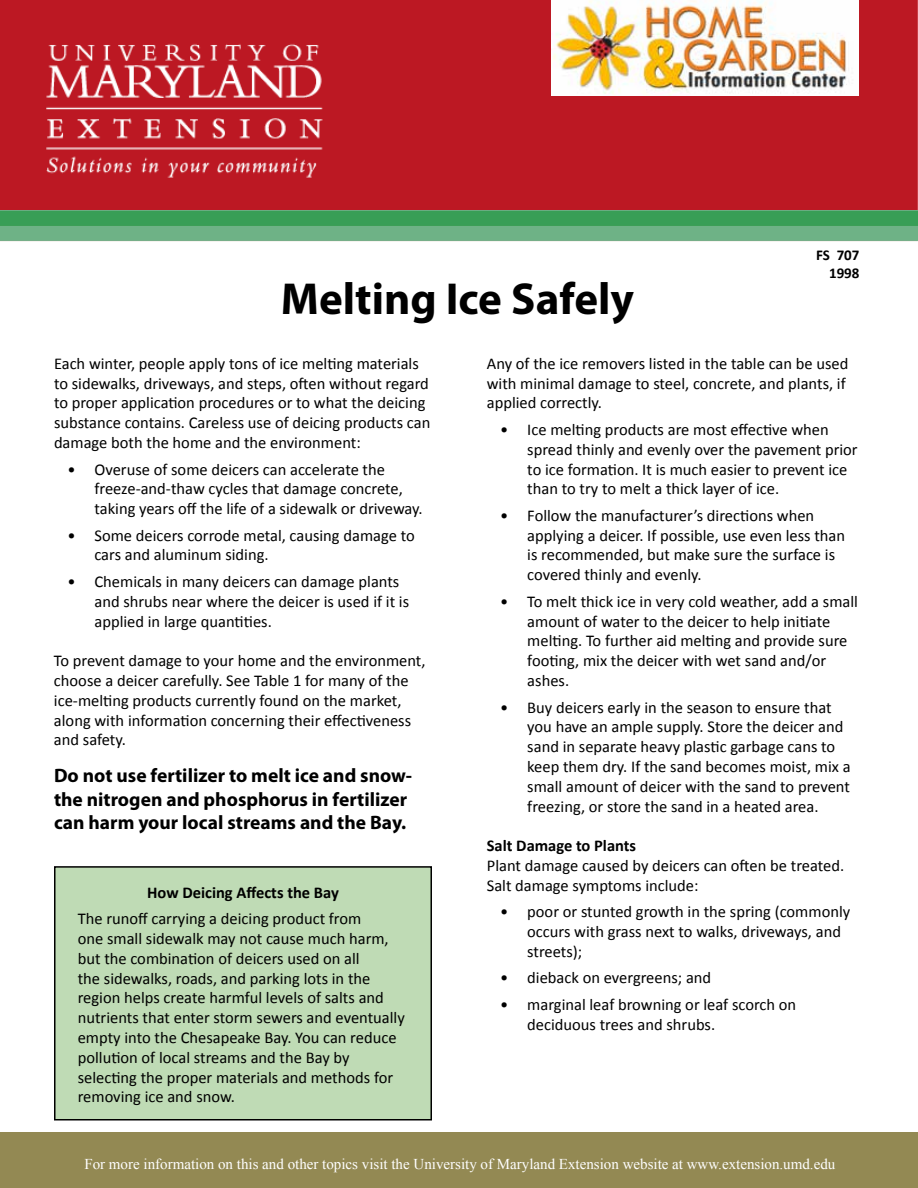
<style>
.page{position:relative;width:918px;height:1188px;background:#fff}
.page>*{position:absolute;margin:0;border:0;box-sizing:border-box;transform-origin:0 0}
.t1{font:700 45px "Myriad Pro";color:#000}
.t2{font:700 19.5px/23.4px "Myriad Pro";color:#000}
.t3{font:16.5px/19.8px "Calibri";color:#000}
.t4{font:700 16.5px "Calibri";color:#000}
.t5{font:15px "Times New Roman";color:#fff}
.t6{font:700 15px/18px "Calibri";color:#000;text-align:right}
</style>
<div class="page">
<div style="left:55px;top:867px;width:376px;height:253px;background:#bfdbb5"></div>
<div style="left:54px;top:866px;width:378px;height:254px;border:2px solid #000"></div>
<img style="left:1px;top:0;width:917px;height:242px">
<div style="left:0;top:225px;width:918px;height:15px;background:#6eb286"></div>
<div style="left:0;top:211px;width:918px;height:14px;background:#389e56"></div>
<div style="left:1px;top:1133px;width:917px;height:55px;background:#938953"></div>
<img style="left:551px;top:0;width:307px;height:95px">
<h1 class="t1" style="left:281px;top:269px;width:355px">Melting Ice Safely</h1>
<p class="t6" style="left:816px;top:246px;width:45px">FS 707<br>1998</p>
<p class="t3" style="left:54px;top:353px;width:378px">Each winter, people apply tons of ice melting materials to sidewalks, driveways, and steps, often without regard to proper application procedures or to what the deicing substance contains. Careless use of deicing products can damage both the home and the environment:</p>
<p class="t3" style="left:94px;top:459px;width:330px;text-indent:-27px">• Overuse of some deicers can accelerate the freeze-and-thaw cycles that damage concrete, taking years off the life of a sidewalk or driveway.</p>
<p class="t3" style="left:94px;top:525px;width:322px;text-indent:-27px">• Some deicers corrode metal, causing damage to cars and aluminum siding.</p>
<p class="t3" style="left:94px;top:572px;width:316px;text-indent:-27px">• Chemicals in many deicers can damage plants and shrubs near where the deicer is used if it is applied in large quantities.</p>
<p class="t3" style="left:54px;top:651px;width:373px">To prevent damage to your home and the environment, choose a deicer carefully. See Table 1 for many of the ice-melting products currently found on the market, along with information concerning their effectiveness and safety.</p>
<p class="t2" style="left:54px;top:763px;width:360px">Do not use fertilizer to melt ice and snow&shy;the nitrogen and phosphorus in fertilizer can harm your local streams and the Bay.</p>
<p class="t4" style="left:147px;top:882px;width:193px">How Deicing Affects the Bay</p>
<p class="t3" style="left:78px;top:909px;width:329px">The runoff carrying a deicing product from<br>one small sidewalk may not cause much harm, but the combination of deicers used on all<br>the sidewalks, roads, and parking lots in the region helps create harmful levels of salts and nutrients that enter storm sewers and eventually empty into the Chesapeake Bay. You can reduce pollution of local streams and the Bay by selecting the proper materials and methods for removing ice and snow.</p>
<p class="t3" style="left:487px;top:353px;width:363px">Any of the ice removers listed in the table can be used with minimal damage to steel, concrete, and plants, if applied correctly.</p>
<p class="t3" style="left:527px;top:420px;width:332px;text-indent:-27px">• Ice melting products are most effective when spread thinly and evenly over the pavement prior to ice formation. It is much easier to prevent ice than to try to melt a thick layer of ice.</p>
<p class="t3" style="left:527px;top:506px;width:319px;text-indent:-27px">• Follow the manufacturer’s directions when applying a deicer. If possible, use even less than is recommended, but make sure the surface is covered thinly and evenly.</p>
<p class="t3" style="left:527px;top:592px;width:332px;text-indent:-27px">• To melt thick ice in very cold weather, add a small amount of water to the deicer to help initiate melting. To further aid melting and provide sure footing, mix the deicer with wet sand and/or ashes.</p>
<p class="t3" style="left:527px;top:697px;width:325px;text-indent:-27px">• Buy deicers early in the season to ensure that you have an ample supply. Store the deicer and sand in separate heavy plastic garbage cans to keep them dry. If the sand becomes moist, mix a small amount of deicer with the sand to prevent freezing, or store the sand in a heated area.</p>
<p class="t4" style="left:487px;top:835px;width:151px">Salt Damage to Plants</p>
<p class="t3" style="left:487px;top:856px;width:359px">Plant damage caused by deicers can often be treated.<br>Salt damage symptoms include:</p>
<p class="t3" style="left:527px;top:902px;width:324px;text-indent:-27px">• poor or stunted growth in the spring (commonly occurs with grass next to walks, driveways, and streets);</p>
<p class="t3" style="left:500px;top:968px;width:212px">• dieback on evergreens; and</p>
<p class="t3" style="left:527px;top:995px;width:271px;text-indent:-27px">• marginal leaf browning or leaf scorch on deciduous trees and shrubs.</p>
<p class="t5" style="left:84px;top:1154px;width:752px">For more information on this and other topics visit the University of Maryland Extension website at www.extension.umd.edu</p>
</div>
